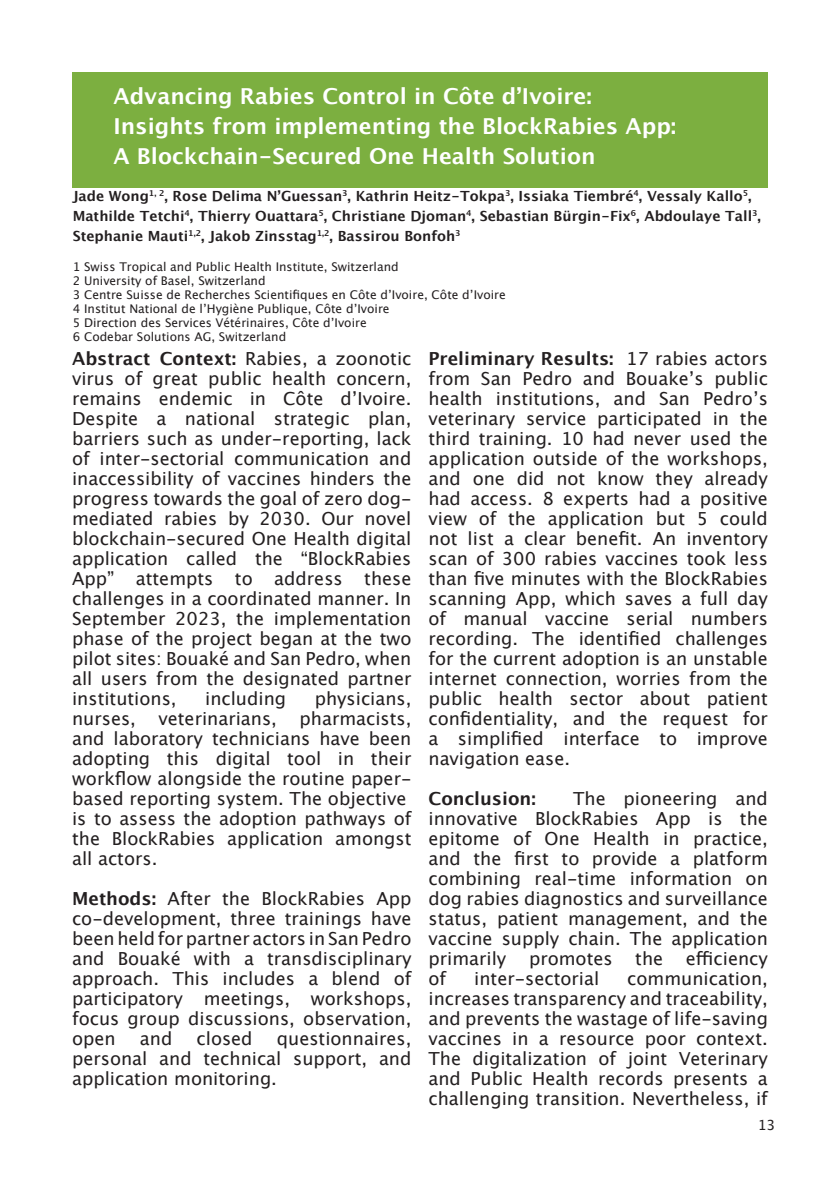
<style>
.page{position:relative;width:840px;height:1191px;background:#fff}
.page>*{position:absolute;margin:0;border:0;box-sizing:border-box;transform-origin:0 0}
.t1{font:700 22px "Lucida Grande";color:#fff}
.t2{font:18px/20px "Lucida Grande";color:#231f20;text-align:justify}
.t3{font:700 18px "Lucida Grande";color:#231f20}
.t4{font:700 14px/20px "Lucida Grande";color:#231f20}
.t5{font:14px "Lucida Grande";color:#231f20}
.t6{font:12px "Lucida Grande";color:#231f20}
.s1{font-weight:700}
</style>
<div class="page">
<div style="left:72px;top:72px;width:695px;height:115px;background:#7caf40"></div>
<p class="t1" style="left:113px;top:78px;width:479px">Advancing Rabies Control in Côte d’Ivoire:</p>
<p class="t1" style="left:113px;top:108px;width:564px">Insights from implementing the BlockRabies App:</p>
<p class="t1" style="left:113px;top:138px;width:483px">A Blockchain-Secured One Health Solution</p>
<p class="t4" style="left:73px;top:186px;width:689px">Jade Wong<sup>1,</sup> <sup>2</sup>, Rose Delima N’Guessan<sup>3</sup>, Kathrin Heitz-Tokpa<sup>3</sup>, Issiaka Tiembré<sup>4</sup>, Vessaly Kallo<sup>5</sup>,<br>Mathilde Tetchi<sup>4</sup>, Thierry Ouattara<sup>5</sup>, Christiane Djoman<sup>4</sup>, Sebastian Bürgin-Fix<sup>6</sup>, Abdoulaye Tall<sup>3</sup>,<br>Stephanie Mauti<sup>1,2</sup>, Jakob Zinsstag<sup>1,2</sup>, Bassirou Bonfoh<sup>3</sup></p>
<p class="t6" style="left:73px;top:260px;width:327px">1 Swiss Tropical and Public Health Institute, Switzerland</p>
<p class="t6" style="left:73px;top:274px;width:194px">2 University of Basel, Switzerland</p>
<p class="t6" style="left:73px;top:288px;width:434px">3 Centre Suisse de Recherches Scientifiques en Côte d’Ivoire, Côte d’Ivoire</p>
<p class="t6" style="left:73px;top:302px;width:318px">4 Institut National de l’Hygiène Publique, Côte d’Ivoire</p>
<p class="t6" style="left:73px;top:316px;width:295px">5 Direction des Services Vétérinaires, Côte d’Ivoire</p>
<p class="t6" style="left:73px;top:330px;width:215px">6 Codebar Solutions AG, Switzerland</p>
<p class="t2" style="left:72px;top:348px;width:341px"><span class="s1">Abstract Context:</span> Rabies, a zoonotic virus of great public health concern, remains endemic in Côte d’Ivoire.<br>Despite a national strategic plan, barriers such as under-reporting, lack of inter-sectorial communication and inaccessibility of vaccines hinders the progress towards the goal of zero dog&shy;mediated rabies by 2030. Our novel blockchain-secured One Health digital application called the “BlockRabies App” attempts to address these challenges in a coordinated manner. In September 2023, the implementation phase of the project began at the two pilot sites: Bouaké and San Pedro, when all users from the designated partner institutions,</p>
<p class="t2" style="left:205px;top:688px;width:82px">including</p>
<p class="t2" style="left:314px;top:688px;width:98px">physicians,</p>
<p class="t2" style="left:72px;top:708px;width:341px;text-indent:227px">pharmacists, and laboratory technicians have been adopting this digital tool in their workflow alongside the routine paper&shy;based reporting system. The objective</p>
<p class="t2" style="left:72px;top:808px;width:341px">is to assess the adoption pathways of the BlockRabies application amongst all actors.</p>
<p class="t2" style="left:72px;top:888px;width:341px"><span class="s1">Methods:</span> After the BlockRabies App co-development, three trainings have been held for partner actors in San Pedro and Bouaké with a transdisciplinary approach. This includes a blend of participatory meetings, workshops, focus group discussions, observation, open</p>
<p class="t2" style="left:72px;top:708px;width:65px">nurses,</p>
<p class="t2" style="left:158px;top:708px;width:120px">veterinarians,</p>
<p class="t2" style="left:140px;top:1028px;width:34px">and</p>
<p class="t2" style="left:196px;top:1028px;width:57px">closed</p>
<p class="t2" style="left:72px;top:1028px;width:341px;text-indent:205px">questionnaires, personal and technical support, and application monitoring.</p>
<p class="t2" style="left:428px;top:348px;width:341px"><span class="s1">Preliminary Results:</span> 17 rabies actors from San Pedro and Bouake’s public health institutions, and San Pedro’s veterinary service participated in the third training. 10 had never used the application outside of the workshops, and one did not know they already had access. 8 experts had a positive view of the application but 5 could not list a clear benefit. An inventory scan of 300 rabies vaccines took less than five minutes with the BlockRabies scanning App, which saves a full day of manual vaccine serial numbers recording. The identified challenges for the current adoption is an unstable internet connection, worries from the public health sector about patient confidentiality, and the request for a simplified interface to improve navigation ease.</p>
<p class="t3" style="left:428px;top:783px;width:109px">Conclusion:</p>
<p class="t2" style="left:428px;top:788px;width:341px;text-indent:144px">The pioneering and innovative BlockRabies App is the epitome of One Health in practice, and the first to provide a platform combining real-time information on dog rabies diagnostics and surveillance status, patient management, and the vaccine supply chain. The application primarily</p>
<p class="t2" style="left:528px;top:948px;width:85px">promotes</p>
<p class="t2" style="left:635px;top:948px;width:29px">the</p>
<p class="t2" style="left:685px;top:948px;width:83px">efficiency</p>
<p class="t2" style="left:428px;top:968px;width:19px">of</p>
<p class="t2" style="left:474px;top:968px;width:126px">inter-sectorial</p>
<p class="t2" style="left:428px;top:968px;width:341px;text-indent:199px">communication, increases transparency and traceability, and prevents the wastage of life-saving vaccines in a resource poor context.<br>The digitalization of joint Veterinary and Public Health records presents a challenging transition. Nevertheless, if</p>
<p class="t5" style="left:757px;top:1116px;width:19px">13</p>
</div>
